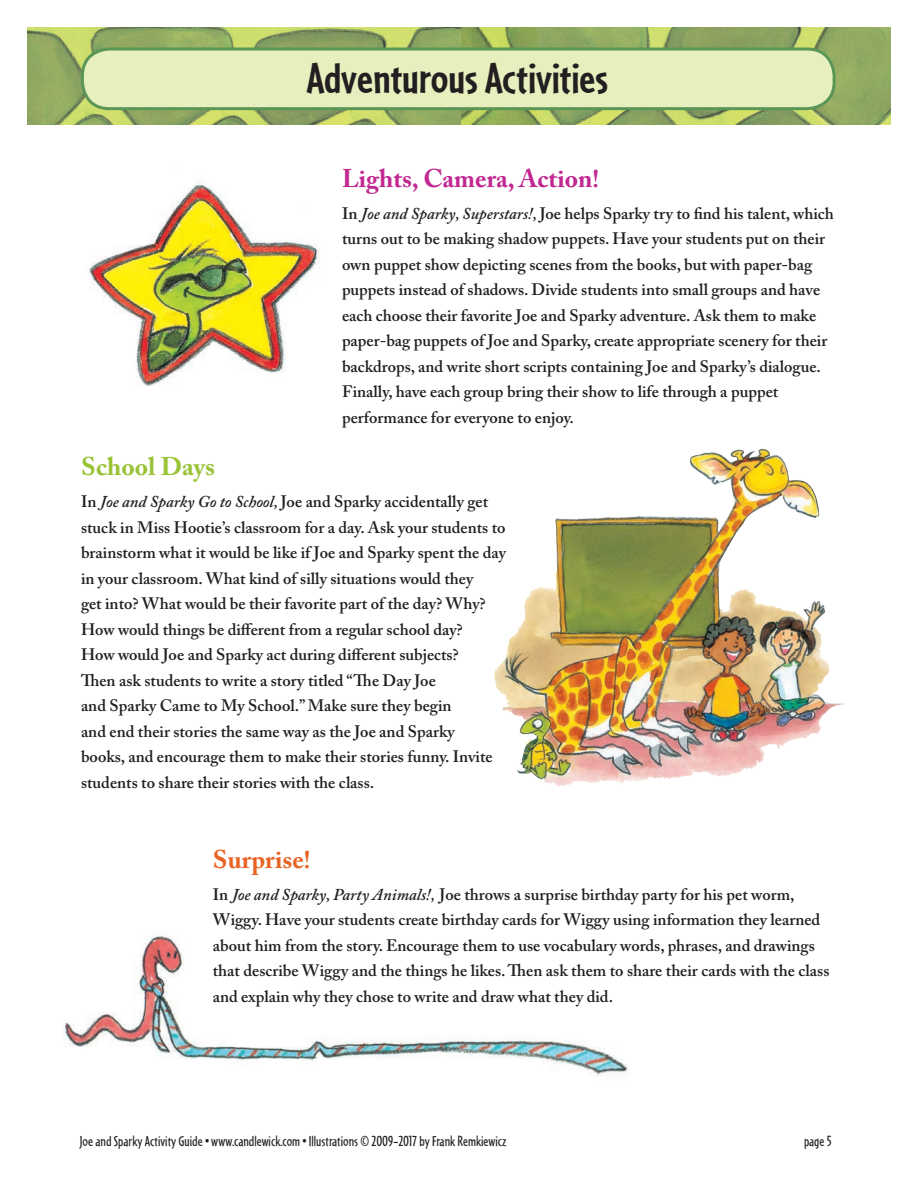
<style>
.page{position:relative;width:918px;height:1188px;background:#fff}
.page>*{position:absolute;margin:0;border:0;box-sizing:border-box;transform-origin:0 0}
.Page_H{font:700 45px "Cafeteria";color:#231f20}
.t1{font:700 25.5px "Adobe Caslon Pro";color:#c12892}
.t2{font:700 25.5px "Adobe Caslon Pro";color:#99c337}
.t3{font:700 25.5px "Adobe Caslon Pro";color:#e86424}
.new_text{font:600 16.5px/25.5px "Adobe Caslon Pro";color:#231f20}
.t4{font:15px "Cafeteria";color:#231f20}
.s1{font-style:italic}
</style>
<div class="page">
<img style="left:494px;top:449px;width:267px;height:336px">
<img style="left:64px;top:936px;width:565px;height:140px">
<img style="left:89px;top:181px;width:231px;height:205px">
<img style="left:27px;top:27px;width:434px;height:97px">
<img style="left:461px;top:27px;width:430px;height:97px">
<div style="left:82px;top:49px;width:752px;height:60px;background:#e7efbe;border-radius:27px"></div>
<div style="left:81px;top:48px;width:755px;height:62px;border:3px solid #5a9655;border-radius:27px"></div>
<p class="Page_H" style="left:306px;top:53px;width:304px">Adventurous Activities</p>
<h2 class="t1" style="left:342px;top:163px;width:259px">Lights, Camera, Action!</h2>
<p class="new_text" style="left:342px;top:201px;width:493px">In <span class="s1">Joe and Sparky, Superstars!,</span> Joe helps Sparky try to find his talent, which turns out to be making shadow puppets. Have your students put on their own puppet show depicting scenes from the books, but with paper-bag puppets instead of shadows. Divide students into small groups and have each choose their favorite Joe and Sparky adventure. Ask them to make paper-bag puppets of Joe and Sparky, create appropriate scenery for their backdrops, and write short scripts containing Joe and Sparky’s dialogue.<br>Finally, have each group bring their show to life through a puppet performance for everyone to enjoy.</p>
<h2 class="t2" style="left:81px;top:451px;width:136px">School Days</h2>
<p class="new_text" style="left:81px;top:489px;width:427px">In <span class="s1">Joe and Sparky Go to School,</span> Joe and Sparky accidentally get stuck in Miss Hootie’s classroom for a day. Ask your students to brainstorm what it would be like if Joe and Sparky spent the day in your classroom. What kind of silly situations would they<br>get into? What would be their favorite part of the day? Why?<br>How would things be different from a regular school day?<br>How would Joe and Sparky act during different subjects?<br>Then ask students to write a story titled “The Day Joe<br>and Sparky Came to My School.” Make sure they begin<br>and end their stories the same way as the Joe and Sparky<br>books, and encourage them to make their stories funny. Invite students to share their stories with the class.</p>
<h2 class="t3" style="left:213px;top:844px;width:99px">Surprise!</h2>
<p class="new_text" style="left:213px;top:882px;width:618px">In <span class="s1">Joe and Sparky, Party Animals!,</span> Joe throws a surprise birthday party for his pet worm, Wiggy. Have your students create birthday cards for Wiggy using information they learned about him from the story. Encourage them to use vocabulary words, phrases, and drawings that describe Wiggy and the things he likes. Then ask them to share their cards with the class and explain why they chose to write and draw what they did.</p>
<p class="t4" style="left:80px;top:1133px;width:428px">Joe and Sparky Activity Guide • www.candlewick.com • Illustrations © 2009–2017 by Frank Remkiewicz</p>
<p class="t4" style="left:804px;top:1133px;width:29px">page 5</p>
</div>
